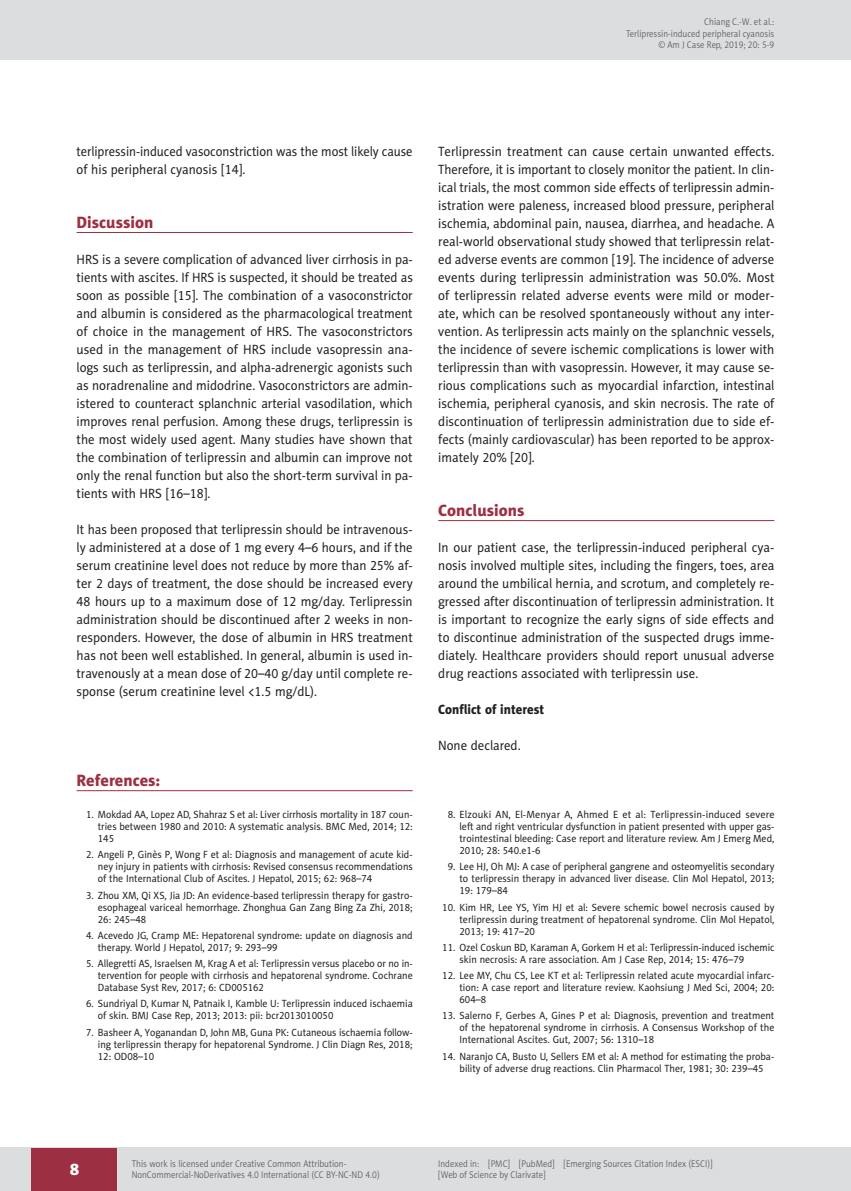
<style>
.page{position:relative;width:851px;height:1191px;background:#fff}
.page>*{position:absolute;margin:0;border:0;box-sizing:border-box;transform-origin:0 0}
.AJCR_Headline_1{font:16.5px "Naomi Sans EFN Heavy";color:#9d2f42}
.AJCR_Referencje_Tytu{font:16.5px "Naomi Sans EFN Heavy";color:#9d2f42}
.t1{font:16.5px "Naomi Sans EFN Heavy";color:#fff}
.AJCR_Body{font:13.5px/18px "Naomi Sans EFN";color:#231f20;text-align:justify;scale:.95 1}
.AJCR_Body-2{font:13.5px/18px "Naomi Sans EFN";color:#231f20;text-align:justify;scale:.96 1}
.AJCR_Body-3{font:13.5px/18px "Naomi Sans EFN";color:#231f20;scale:.94 1}
.AJCR_Headline_2{font:13.5px "Naomi Sans EFN Heavy";color:#231f20;scale:.95 1}
.AJCR_Referencje_punk{font:10.5px/12px "Naomi Sans EFN";color:#231f20;text-align:justify;scale:.95 1}
.AJCR_Referencje_punk-2{font:10.5px/12px "Naomi Sans EFN";color:#231f20;text-align:justify;scale:.94 1}
.AJCR_Referencje_punk-3{font:10.5px/12px "Naomi Sans EFN";color:#231f20;text-align:justify}
.t2{font:9.75px/11.2px "Naomi Sans EFN Light";color:#57585a;scale:.9 1}
</style>
<div class="page">
<hr style="left:77px;top:232px;width:335px;height:1px;background:#9d2f42">
<hr style="left:438px;top:520px;width:336px;height:1px;background:#9d2f42">
<hr style="left:77px;top:790px;width:335px;height:1px;background:#9d2f42">
<div style="left:0;top:1148px;width:850px;height:43px;background:#dcdddf"></div>
<div style="left:32px;top:1147px;width:85px;height:43px;background:#9d2f42"></div>
<div style="left:0;top:0;width:850px;height:60px;background:#dcdddf"></div>
<hr style="left:850px;top:0;width:1px;height:60px;background:#dcdddf">
<p class="t2" style="left:626px;top:16px;width:166px;text-align:right">Chiang C.-W. et al.:<br>Terlipressin-induced peripheral cyanosis © Am J Case Rep, 2019; 20: 5-9</p>
<p class="AJCR_Body-3" style="left:77px;top:142px;width:359px">terlipressin-induced vasoconstriction was the most likely cause of his peripheral cyanosis [14].</p>
<p class="AJCR_Headline_1" style="left:77px;top:212px;width:78px">Discussion</p>
<p class="AJCR_Body" style="left:77px;top:250px;width:355px">HRS is a severe complication of advanced liver cirrhosis in pa&shy;tients with ascites. If HRS is suspected, it should be treated as soon as possible [15]. The combination of a vasoconstrictor and albumin is considered as the pharmacological treatment of choice in the management of HRS. The vasoconstrictors used in the management of HRS include vasopressin ana&shy;logs such as terlipressin, and alpha-adrenergic agonists such as noradrenaline and midodrine. Vasoconstrictors are admin&shy;istered to counteract splanchnic arterial vasodilation, which improves renal perfusion. Among these drugs, terlipressin is the most widely used agent. Many studies have shown that the combination of terlipressin and albumin can improve not only the renal function but also the short-term survival in pa&shy;tients with HRS [16–18].</p>
<p class="AJCR_Body" style="left:77px;top:520px;width:355px">It has been proposed that terlipressin should be intravenous&shy;ly administered at a dose of 1 mg every 4–6 hours, and if the serum creatinine level does not reduce by more than 25% af&shy;ter 2 days of treatment, the dose should be increased every 48 hours up to a maximum dose of 12 mg/day. Terlipressin administration should be discontinued after 2 weeks in non&shy;responders. However, the dose of albumin in HRS treatment has not been well established. In general, albumin is used in&shy;travenously at a mean dose of 20–40 g/day until complete re&shy;sponse (serum creatinine level &lt;1.5 mg/dL).</p>
<p class="AJCR_Referencje_Tytu" style="left:77px;top:770px;width:85px">References:</p>
<p class="AJCR_Referencje_punk-2" style="left:98px;top:808px;width:336px;text-indent:-12px">1. Mokdad AA, Lopez AD, Shahraz S et al: Liver cirrhosis mortality in 187 coun&shy;tries between 1980 and 2010: A systematic analysis. BMC Med, 2014; 12:<br>145</p>
<p class="AJCR_Referencje_punk" style="left:98px;top:849px;width:333px;text-indent:-12px">2. Angeli P, Ginès P, Wong F et al: Diagnosis and management of acute kid&shy;ney injury in patients with cirrhosis: Revised consensus recommendations of the International Club of Ascites. J Hepatol, 2015; 62: 968–74</p>
<p class="AJCR_Referencje_punk" style="left:98px;top:889px;width:333px;text-indent:-12px">3. Zhou XM, Qi XS, Jia JD: An evidence-based terlipressin therapy for gastro&shy;esophageal variceal hemorrhage. Zhonghua Gan Zang Bing Za Zhi, 2018; 26: 245–48</p>
<p class="AJCR_Referencje_punk" style="left:98px;top:929px;width:333px;text-indent:-12px">4. Acevedo JG, Cramp ME: Hepatorenal syndrome: update on diagnosis and therapy. World J Hepatol, 2017; 9: 293–99</p>
<p class="AJCR_Referencje_punk-2" style="left:98px;top:957px;width:336px;text-indent:-12px">5. Allegretti AS, Israelsen M, Krag A et al: Terlipressin versus placebo or no in&shy;tervention for people with cirrhosis and hepatorenal syndrome. Cochrane Database Syst Rev, 2017; 6: CD005162</p>
<p class="AJCR_Referencje_punk" style="left:98px;top:998px;width:333px;text-indent:-12px">6. Sundriyal D, Kumar N, Patnaik I, Kamble U: Terlipressin induced ischaemia of skin. BMJ Case Rep, 2013; 2013: pii: bcr2013010050</p>
<p class="AJCR_Referencje_punk-2" style="left:98px;top:1026px;width:336px;text-indent:-12px">7. Basheer A, Yoganandan D, John MB, Guna PK: Cutaneous ischaemia follow&shy;ing terlipressin therapy for hepatorenal Syndrome. J Clin Diagn Res, 2018; 12: OD08–10</p>
<p class="AJCR_Body-2" style="left:438px;top:142px;width:352px">Terlipressin treatment can cause certain unwanted effects.<br>Therefore, it is important to closely monitor the patient. In clin&shy;ical trials, the most common side effects of terlipressin admin&shy;istration were paleness, increased blood pressure, peripheral ischemia, abdominal pain, nausea, diarrhea, and headache. A real-world observational study showed that terlipressin relat&shy;ed adverse events are common [19]. The incidence of adverse events during terlipressin administration was 50.0%. Most of terlipressin related adverse events were mild or moder&shy;ate, which can be resolved spontaneously without any inter&shy;vention. As terlipressin acts mainly on the splanchnic vessels, the incidence of severe ischemic complications is lower with terlipressin than with vasopressin. However, it may cause se&shy;rious complications such as myocardial infarction, intestinal ischemia, peripheral cyanosis, and skin necrosis. The rate of discontinuation of terlipressin administration due to side ef&shy;fects (mainly cardiovascular) has been reported to be approx&shy;imately 20% [20].</p>
<p class="AJCR_Headline_1" style="left:438px;top:500px;width:88px">Conclusions</p>
<p class="AJCR_Body" style="left:438px;top:538px;width:355px">In our patient case, the terlipressin-induced peripheral cya&shy;nosis involved multiple sites, including the fingers, toes, area around the umbilical hernia, and scrotum, and completely re&shy;gressed after discontinuation of terlipressin administration. It is important to recognize the early signs of side effects and to discontinue administration of the suspected drugs imme&shy;diately. Healthcare providers should report unusual adverse drug reactions associated with terlipressin use.</p>
<p class="AJCR_Headline_2" style="left:438px;top:701px;width:113px">Conflict of interest</p>
<p class="AJCR_Body" style="left:438px;top:736px;width:88px">None declared.</p>
<p class="AJCR_Referencje_punk-3" style="left:459px;top:808px;width:316px;text-indent:-12px">8. Elzouki AN, El-Menyar A, Ahmed E et al: Terlipressin-induced severe left and right ventricular dysfunction in patient presented with upper gas&shy;trointestinal bleeding: Case report and literature review. Am J Emerg Med, 2010; 28: 540.e1-6</p>
<p class="AJCR_Referencje_punk" style="left:459px;top:861px;width:333px;text-indent:-12px">9. Lee HJ, Oh MJ: A case of peripheral gangrene and osteomyelitis secondary to terlipressin therapy in advanced liver disease. Clin Mol Hepatol, 2013; 19: 179–84</p>
<p class="AJCR_Referencje_punk" style="left:459px;top:901px;width:333px;text-indent:-17px">10. Kim HR, Lee YS, Yim HJ et al: Severe schemic bowel necrosis caused by terlipressin during treatment of hepatorenal syndrome. Clin Mol Hepatol, 2013; 19: 417–20</p>
<p class="AJCR_Referencje_punk-2" style="left:459px;top:941px;width:336px;text-indent:-17px">11. Ozel Coskun BD, Karaman A, Gorkem H et al: Terlipressin-induced ischemic skin necrosis: A rare association. Am J Case Rep, 2014; 15: 476–79</p>
<p class="AJCR_Referencje_punk" style="left:459px;top:969px;width:333px;text-indent:-17px">12. Lee MY, Chu CS, Lee KT et al: Terlipressin related acute myocardial infarc&shy;tion: A case report and literature review. Kaohsiung J Med Sci, 2004; 20:<br>604–8</p>
<p class="AJCR_Referencje_punk" style="left:459px;top:1010px;width:333px;text-indent:-17px">13. Salerno F, Gerbes A, Gines P et al: Diagnosis, prevention and treatment of the hepatorenal syndrome in cirrhosis. A Consensus Workshop of the International Ascites. Gut, 2007; 56: 1310–18</p>
<p class="AJCR_Referencje_punk" style="left:459px;top:1050px;width:333px;text-indent:-17px">14. Naranjo CA, Busto U, Sellers EM et al: A method for estimating the proba&shy;bility of adverse drug reactions. Clin Pharmacol Ther, 1981; 30: 239–45</p>
<p class="t1" style="left:70px;top:1159px;width:11px">8</p>
<p class="t2" style="left:132px;top:1158px;width:277px">This work is licensed under Creative Common Attribution-<br>NonCommercial-NoDerivatives 4.0 International (CC BY-NC-ND 4.0)</p>
<p class="t2" style="left:438px;top:1158px;width:306px">Indexed in: [PMC] [PubMed] [Emerging Sources Citation Index (ESCI)] [Web of Science by Clarivate]</p>
</div>
